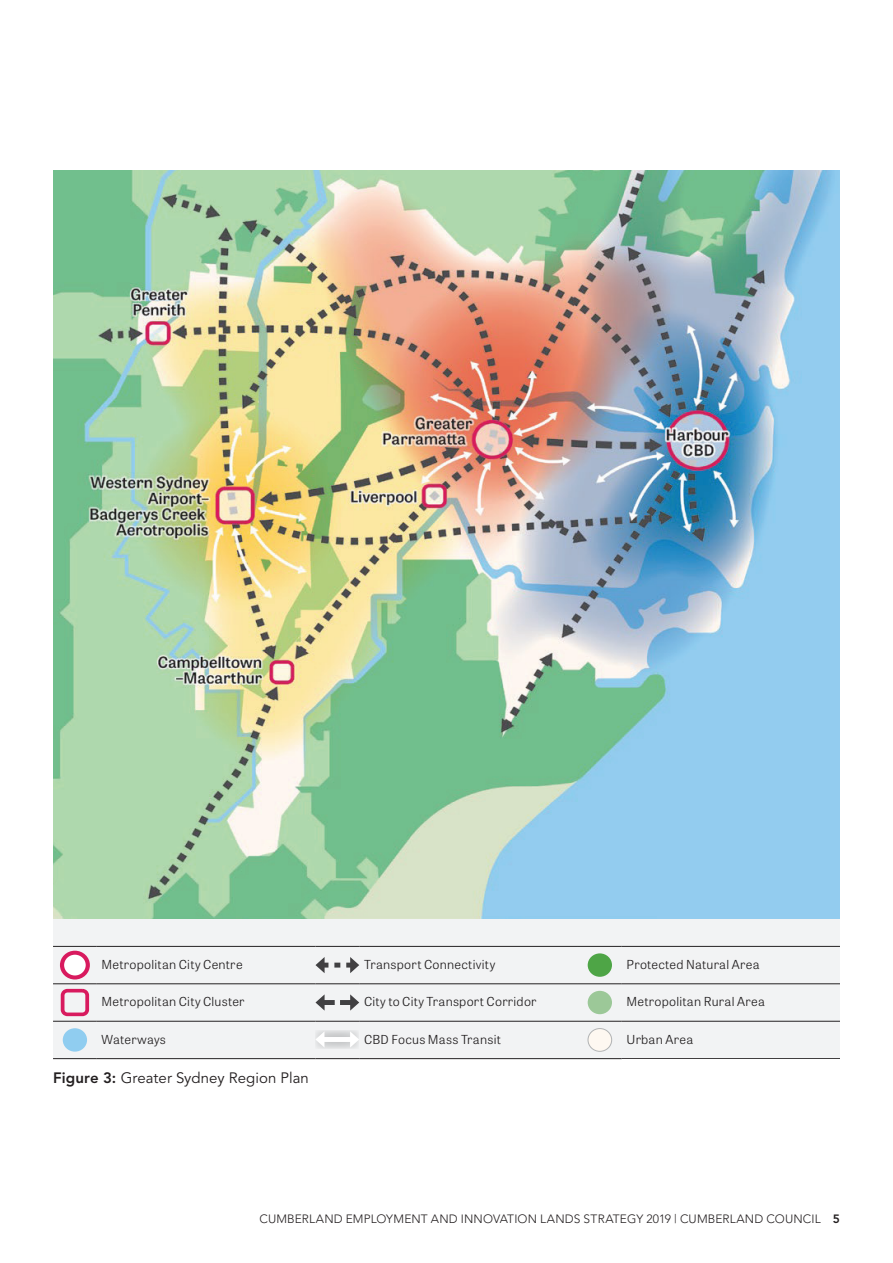
<style>
.page{position:relative;width:893px;height:1263px;background:#fff}
.page>*{position:absolute;margin:0;border:0;box-sizing:border-box;transform-origin:0 0}
.t1{font:15px "Avenir";color:#231f20}
.t2{font:300 12.3px "Tablet Gothic";letter-spacing:.02em;color:#201d1e;scale:1.04 1}
.t3{font:300 12px "Avenir";letter-spacing:.015em;color:#231f20}
.s1{font-weight:800}
</style>
<div class="page">
<div style="left:53px;top:170px;width:787px;height:889px;background:#f2f3f4"></div>
<img style="left:53px;top:170px;width:787px;height:748px">
<hr style="left:53px;top:946px;width:44px;height:1px;background:#201d1e">
<hr style="left:97px;top:946px;width:218px;height:1px;background:#201d1e">
<hr style="left:53px;top:983px;width:44px;height:1px;background:#201d1e">
<hr style="left:97px;top:983px;width:218px;height:1px;background:#201d1e">
<hr style="left:53px;top:1021px;width:44px;height:1px;background:#201d1e">
<hr style="left:97px;top:1021px;width:218px;height:1px;background:#201d1e">
<hr style="left:53px;top:1058px;width:44px;height:1px;background:#201d1e">
<hr style="left:97px;top:1058px;width:218px;height:1px;background:#201d1e">
<div style="left:62px;top:953px;width:26px;height:24px;background:#fff;border-radius:50%"></div>
<div style="left:60px;top:951px;width:30px;height:28px;border:4px solid #d81a5e;border-radius:50%"></div>
<svg style="left:60px;top:988px;width:30px;height:29px"></svg>
<div style="left:63px;top:1028px;width:24px;height:24px;background:#90cdf0;border-radius:50%"></div>
<hr style="left:315px;top:983px;width:44px;height:1px;background:#201d1e">
<hr style="left:359px;top:983px;width:219px;height:1px;background:#201d1e">
<hr style="left:315px;top:1021px;width:44px;height:1px;background:#201d1e">
<hr style="left:359px;top:1021px;width:219px;height:1px;background:#201d1e">
<hr style="left:315px;top:1058px;width:44px;height:1px;background:#201d1e">
<hr style="left:359px;top:1058px;width:219px;height:1px;background:#201d1e">
<hr style="left:315px;top:946px;width:44px;height:1px;background:#201d1e">
<hr style="left:359px;top:946px;width:219px;height:1px;background:#201d1e">
<svg style="left:315px;top:957px;width:44px;height:16px"></svg>
<svg style="left:315px;top:994px;width:44px;height:17px"></svg>
<svg style="left:318px;top:1030px;width:38px;height:19px"></svg>
<div style="left:322px;top:1037px;width:30px;height:5px;background:#fff"></div>
<svg style="left:316px;top:1031px;width:8px;height:16px"></svg>
<svg style="left:350px;top:1031px;width:8px;height:16px"></svg>
<hr style="left:578px;top:946px;width:44px;height:1px;background:#201d1e">
<hr style="left:622px;top:946px;width:218px;height:1px;background:#201d1e">
<hr style="left:578px;top:983px;width:44px;height:1px;background:#201d1e">
<hr style="left:622px;top:983px;width:218px;height:1px;background:#201d1e">
<hr style="left:578px;top:1021px;width:44px;height:1px;background:#201d1e">
<hr style="left:622px;top:1021px;width:218px;height:1px;background:#201d1e">
<hr style="left:578px;top:1058px;width:44px;height:1px;background:#201d1e">
<hr style="left:622px;top:1058px;width:218px;height:1px;background:#201d1e">
<div style="left:588px;top:953px;width:24px;height:24px;background:#4ea546;border-radius:50%"></div>
<div style="left:588px;top:991px;width:24px;height:23px;background:#9cc898;border-radius:50%"></div>
<div style="left:588px;top:1028px;width:24px;height:23px;background:#fef8f1;border-radius:50%"></div>
<div style="left:588px;top:1028px;width:24px;height:24px;border:1px solid #b2b4b5;border-radius:50%"></div>
<p class="t2" style="left:102px;top:956px;width:137px">Metropolitan City Centre</p>
<p class="t2" style="left:102px;top:993px;width:139px">Metropolitan City Cluster</p>
<p class="t2" style="left:102px;top:1031px;width:63px">Waterways</p>
<p class="t1" style="left:53px;top:1069px;width:257px"><span class="s1">Figure 3:</span> Greater Sydney Region Plan</p>
<p class="t2" style="left:364px;top:956px;width:128px">Transport Connectivity</p>
<p class="t2" style="left:364px;top:993px;width:167px">City to City Transport Corridor</p>
<p class="t2" style="left:364px;top:1031px;width:133px">CBD Focus Mass Transit</p>
<p class="t2" style="left:627px;top:956px;width:130px">Protected Natural Area</p>
<p class="t2" style="left:627px;top:993px;width:135px">Metropolitan Rural Area</p>
<p class="t2" style="left:627px;top:1031px;width:66px">Urban Area</p>
<p class="t3" style="left:259px;top:1211px;width:582px">CUMBERLAND EMPLOYMENT AND INNOVATION LANDS STRATEGY 2019 | CUMBERLAND COUNCIL <span class="s1">5</span></p>
</div>
